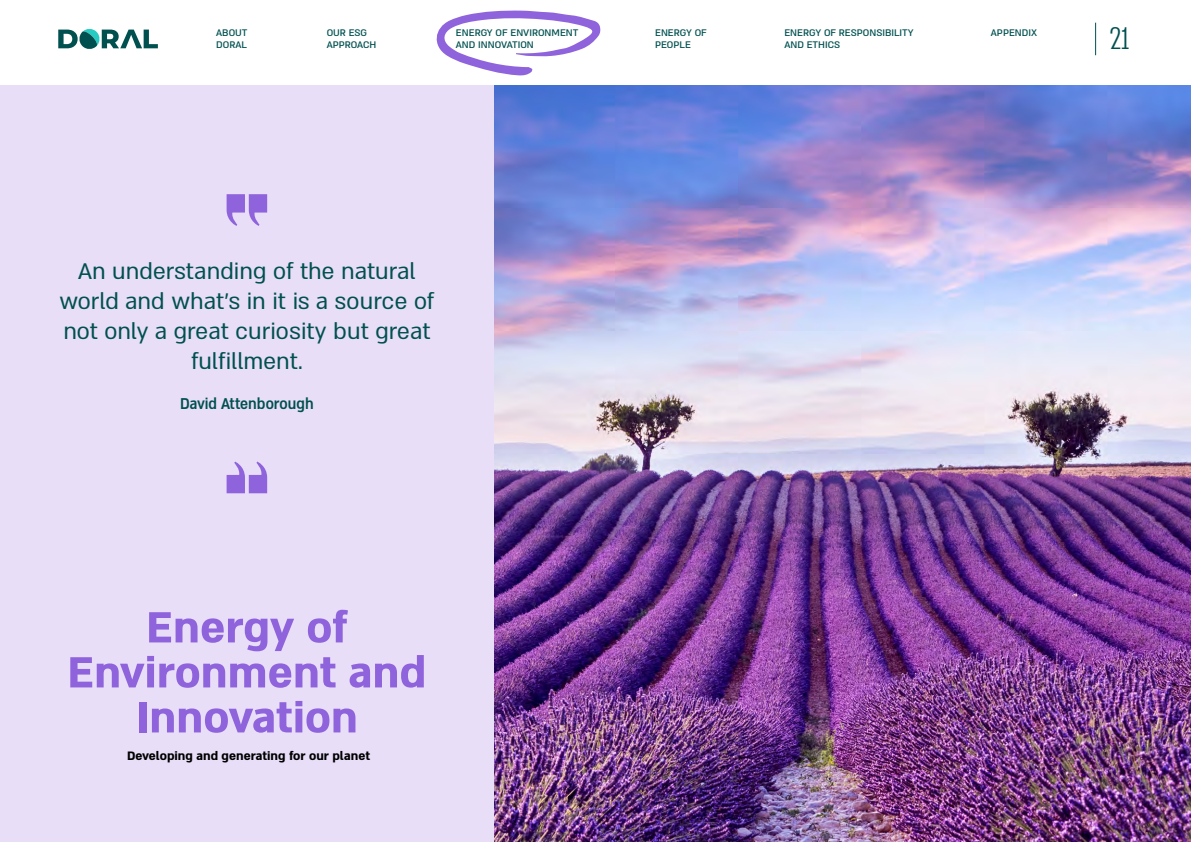
<style>
.page{position:relative;width:1191px;height:842px;background:#fff}
.page>*{position:absolute;margin:0;border:0;box-sizing:border-box;transform-origin:0 0}
.t1{font:700 50px/45px "Almoni M Lv 5 AAA";color:#8f63db;text-align:center}
.t2{font:300 36px "Almoni Tzar M Lv 5 AAA";color:#005050}
.t3{font:26px/30px "Almoni M Lv 5 AAA";color:#005050;text-align:center}
.t4{font:18px "Almoni M Lv 5 AAA D Bold";color:#005050;scale:.9 1}
.t5{font:700 14px "Almoni M Lv 5 AAA";color:#000}
.t6{font:500 11px "Almoni M Lv 5 AAA";color:#005050}
</style>
<div class="page">
<img style="left:494px;top:85px;width:697px;height:757px">
<div style="left:0;top:85px;width:494px;height:757px;background:#e9def8"></div>
<svg style="left:227px;top:194px;width:40px;height:32px"></svg>
<svg style="left:227px;top:462px;width:40px;height:31px"></svg>
<svg style="left:436px;top:10px;width:164px;height:66px"></svg>
<svg style="left:58px;top:29px;width:100px;height:20px"></svg>
<hr style="left:1095px;top:23px;width:1px;height:32px;background:#005050">
<p class="t6" style="left:216px;top:26px;width:33px">ABOUT</p>
<h2 class="t2" style="left:1109px;top:17px;width:21px">21</h2>
<p class="t6" style="left:327px;top:26px;width:42px">OUR ESG</p>
<p class="t6" style="left:784px;top:26px;width:131px">ENERGY OF RESPONSIBILITY</p>
<p class="t6" style="left:456px;top:26px;width:124px">ENERGY OF ENVIRONMENT</p>
<p class="t6" style="left:655px;top:26px;width:53px">ENERGY OF</p>
<p class="t6" style="left:991px;top:26px;width:48px">APPENDIX</p>
<p class="t6" style="left:784px;top:38px;width:57px">AND ETHICS</p>
<p class="t6" style="left:216px;top:38px;width:32px">DORAL</p>
<p class="t6" style="left:327px;top:38px;width:51px">APPROACH</p>
<p class="t6" style="left:456px;top:38px;width:79px">AND INNOVATION</p>
<p class="t6" style="left:655px;top:38px;width:37px">PEOPLE</p>
<h3 class="t3" style="left:60px;top:255px;width:376px">An understanding of the natural world and what i ns’ isit a source of not only a great curiosity but great fulfillment.</h3>
<h3 class="t4" style="left:180px;top:392px;width:150px">David Attenborough</h3>
<h1 class="t1" style="left:67px;top:603px;width:361px">Energy of<br>Environment and<br>Innovation</h1>
<p class="t5" style="left:127px;top:746px;width:245px">Developing and generating for our planet</p>
</div>
